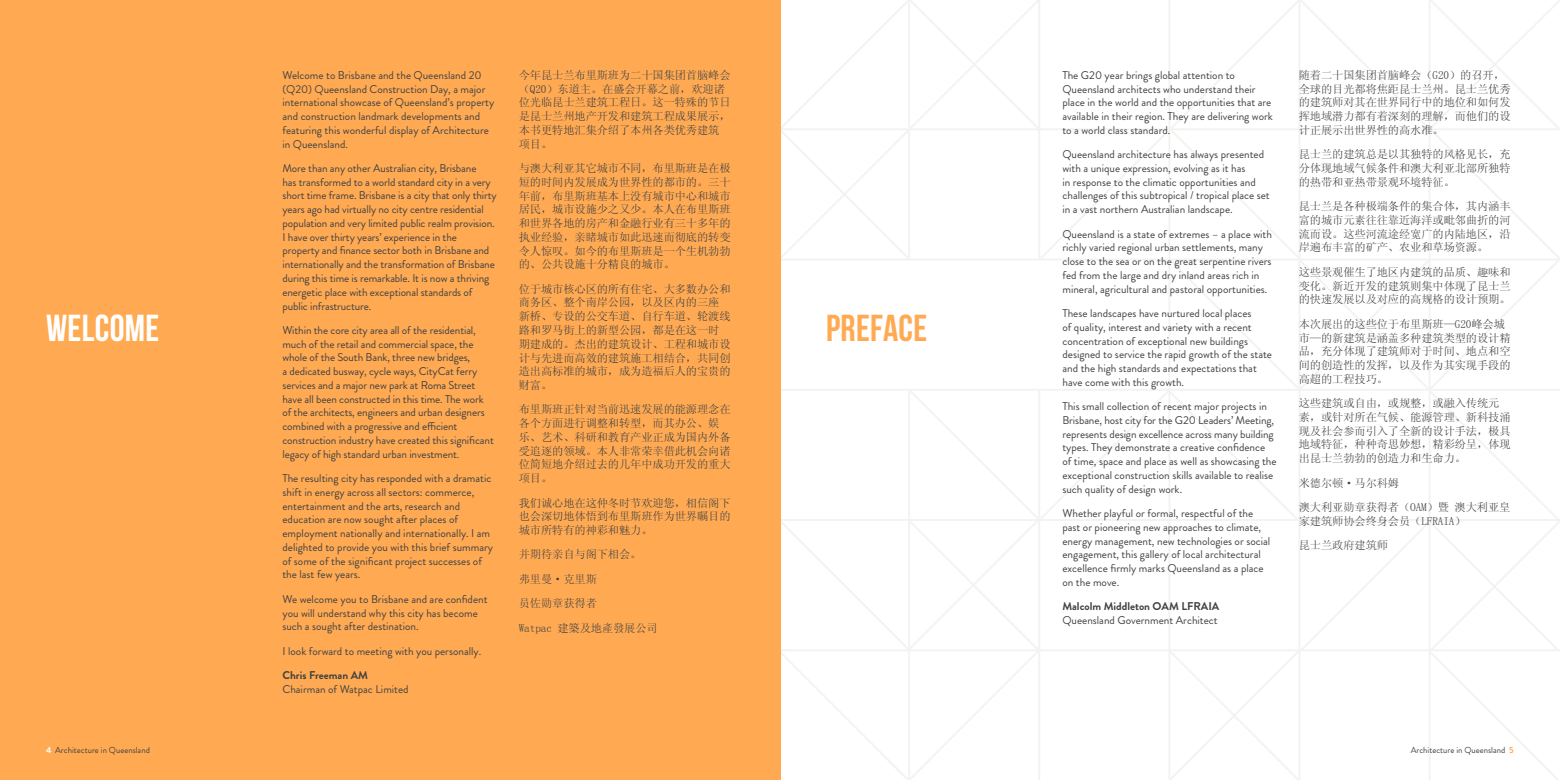
<style>
.page{position:relative;width:1560px;height:780px;background:#fff}
.page>*{position:absolute;margin:0;border:0;box-sizing:border-box;transform-origin:0 0}
.t1{font:37.5px "Bebas Neue";letter-spacing:.01em;color:#ffaa53}
.t2{font:37.5px "Bebas Neue";letter-spacing:.01em;color:#fff}
.t3{font:11.25px/13.8px "Brandon Grotesque";color:#414142}
.t4{font:11.25px/13.8px "Sim Sun";letter-spacing:-.01em;color:#414142}
.t5{font:700 11.25px "Brandon Grotesque";color:#414142}
.t6{font:8.75px "Brandon Grotesque";color:#414142}
.s1{font-weight:700;color:#fff}
.s2{font-weight:700;color:#ffaa53}
</style>
<div class="page">
<svg style="left:780px;top:0;width:779px;height:780px"></svg>
<div style="left:0;top:0;width:780px;height:780px;background:#ffaa53"></div>
<h1 class="t2" style="left:46px;top:307px;width:115px">WELCOME</h1>
<p class="t6" style="left:46px;top:743px;width:105px"><span class="s1">4</span> Architecture in Queensland</p>
<p class="t3" style="left:282px;top:68px;width:213px">Welcome to Brisbane and the Queensland 20 (Q20) Queensland Construction Day, a major international showcase of Queensland’s property and construction landmark developments and featuring this wonderful display of Architecture in Queensland.</p>
<p class="t3" style="left:282px;top:161px;width:216px">More than any other Australian city, Brisbane<br>has transformed to a world standard city in a very short time frame. Brisbane is a city that only thirty years ago had virtually no city centre residential population and very limited public realm provision.<br>I have over thirty years’ experience in the property and finance sector both in Brisbane and internationally and the transformation of Brisbane during this time is remarkable. It is now a thriving energetic place with exceptional standards of public infrastructure.</p>
<p class="t3" style="left:282px;top:323px;width:213px">Within the core city area all of the residential, much of the retail and commercial space, the whole of the South Bank, three new bridges,<br>a dedicated busway, cycle ways, CityCat ferry services and a major new park at Roma Street have all been constructed in this time. The work of the architects, engineers and urban designers combined with a progressive and efficient construction industry have created this significant legacy of high standard urban investment.</p>
<p class="t3" style="left:282px;top:471px;width:212px">The resulting city has responded with a dramatic shift in energy across all sectors: commerce, entertainment and the arts, research and education are now sought after places of employment nationally and internationally. I am delighted to provide you with this brief summary of some of the significant project successes of the last few years.</p>
<p class="t3" style="left:282px;top:592px;width:207px">We welcome you to Brisbane and are confident you will understand why this city has become such a sought after destination.</p>
<p class="t3" style="left:282px;top:644px;width:200px">I look forward to meeting with you personally.</p>
<p class="t5" style="left:282px;top:667px;width:87px">Chris Freeman AM</p>
<p class="t3" style="left:282px;top:682px;width:128px">Chairman of Watpac Limited</p>
<p class="t4" style="left:518px;top:68px;width:213px">今年昆士兰布里斯班为二十国集团首脑峰会（Q20）东道主。在盛会开幕之前，欢迎诸位光临昆士兰建筑工程日。这一特殊的节日是昆士兰州地产开发和建筑工程成果展示，本书更特地汇集介绍了本州各类优秀建筑项目。</p>
<p class="t4" style="left:518px;top:161px;width:213px;text-align:justify">与澳大利亚其它城市不同，布里斯班是在极短的时间内发展成为世界性的都市的。三十年前，布里斯班基本上没有城市中心和城市居民，城市设施少之又少。本人在布里斯班和世界各地的房产和金融行业有三十多年的执业经验，亲睹城市如此迅速而彻底的转变令人惊叹。如今的布里斯班是一个生机勃勃的、公共设施十分精良的城市。</p>
<p class="t4" style="left:518px;top:282px;width:213px">位于城市核心区的所有住宅、大多数办公和商务区、整个南岸公园，以及区内的三座新桥、专设的公交车道、自行车道、轮渡线路和罗马街上的新型公园，都是在这一时期建成的。杰出的建筑设计、工程和城市设计与先进而高效的建筑施工相结合，共同创造出高标准的城市，成为造福后人的宝贵的财富。</p>
<p class="t4" style="left:518px;top:402px;width:213px">布里斯班正针对当前迅速发展的能源理念在各个方面进行调整和转型，而其办公、娱乐、艺术、科研和教育产业正成为国内外备受追逐的领域。本人非常荣幸借此机会向诸位简短地介绍过去的几年中成功开发的重大项目。</p>
<p class="t4" style="left:518px;top:495px;width:213px;text-align:justify">我们诚心地在这仲冬时节欢迎您，相信阁下也会深切地体悟到布里斯班作为世界瞩目的城市所特有的神彩和魅力。</p>
<p class="t4" style="left:518px;top:542px;width:140px;line-height:24.4px">并期待亲自与阁下相会。<br>弗里曼·克里斯<br>员佐勋章获得者<br>Watpac 建築及地產發展公司</p>
<h1 class="t1" style="left:826px;top:307px;width:103px">PREFACE</h1>
<p class="t3" style="left:1062px;top:68px;width:212px">The G20 year brings global attention to Queensland architects who understand their place in the world and the opportunities that are available in their region. They are delivering work to a world class standard.</p>
<p class="t3" style="left:1062px;top:148px;width:209px">Queensland architecture has always presented with a unique expression, evolving as it has<br>in response to the climatic opportunities and challenges of this subtropical / tropical place set in a vast northern Australian landscape.</p>
<p class="t3" style="left:1062px;top:227px;width:211px">Queensland is a state of extremes – a place with richly varied regional urban settlements, many close to the sea or on the great serpentine rivers fed from the large and dry inland areas rich in mineral, agricultural and pastoral opportunities.</p>
<p class="t3" style="left:1062px;top:306px;width:211px">These landscapes have nurtured local places<br>of quality, interest and variety with a recent concentration of exceptional new buildings designed to service the rapid growth of the state and the high standards and expectations that have come with this growth.</p>
<p class="t3" style="left:1062px;top:399px;width:216px">This small collection of recent major projects in Brisbane, host city for the G20 Leaders’ Meeting, represents design excellence across many building types. They demonstrate a creative confidence of time, space and place as well as showcasing the exceptional construction skills available to realise such quality of design work.</p>
<p class="t3" style="left:1062px;top:506px;width:209px">Whether playful or formal, respectful of the past or pioneering new approaches to climate, energy management, new technologies or social engagement, this gallery of local architectural excellence firmly marks Queensland as a place on the move.</p>
<p class="t5" style="left:1062px;top:598px;width:158px">Malcolm Middleton OAM LFRAIA</p>
<p class="t3" style="left:1062px;top:613px;width:157px">Queensland Government Architect</p>
<p class="t4" style="left:1298px;top:68px;width:213px">随着二十国集团首脑峰会（G20）的召开，全球的目光都将焦距昆士兰州。昆士兰优秀的建筑师对其在世界同行中的地位和如何发挥地域潜力都有着深刻的理解，而他们的设计正展示出世界性的高水准。</p>
<p class="t4" style="left:1298px;top:147px;width:213px;text-align:justify">昆士兰的建筑总是以其独特的风格见长，充分体现地域气候条件和澳大利亚北部所独特的热带和亚热带景观环境特征。</p>
<p class="t4" style="left:1298px;top:199px;width:213px;text-align:justify">昆士兰是各种极端条件的集合体，其内涵丰富的城市元素往往靠近海洋或毗邻曲折的河流而设。这些河流途经宽广的内陆地区，沿岸遍布丰富的矿产、农业和草场资源。</p>
<p class="t4" style="left:1298px;top:265px;width:213px;text-align:justify">这些景观催生了地区内建筑的品质、趣味和变化。新近开发的建筑则集中体现了昆士兰的快速发展以及对应的高规格的设计预期。</p>
<p class="t4" style="left:1298px;top:317px;width:213px">本次展出的这些位于布里斯班—G20峰会城市—的新建筑是涵盖多种建筑类型的设计精品，充分体现了建筑师对于时间、地点和空间的创造性的发挥，以及作为其实现手段的高超的工程技巧。</p>
<p class="t4" style="left:1298px;top:396px;width:213px">这些建筑或自由，或规整，或融入传统元素，或针对所在气候、能源管理、新科技涌现及社会参而引入了全新的设计手法，极具地域特征，种种奇思妙想，精彩纷呈，体现出昆士兰勃勃的创造力和生命力。</p>
<p class="t4" style="left:1298px;top:470px;width:213px;line-height:24.4px">米德尔顿·马尔科姆<br>澳大利亚勋章获得者（OAM）暨 澳大利亚皇</p>
<p class="t4" style="left:1298px;top:508px;width:168px;line-height:24.4px">家建筑师协会终身会员（LFRAIA）昆士兰政府建筑师</p>
<p class="t6" style="left:1410px;top:743px;width:105px">Architecture in Queensland <span class="s2">5</span></p>
</div>
